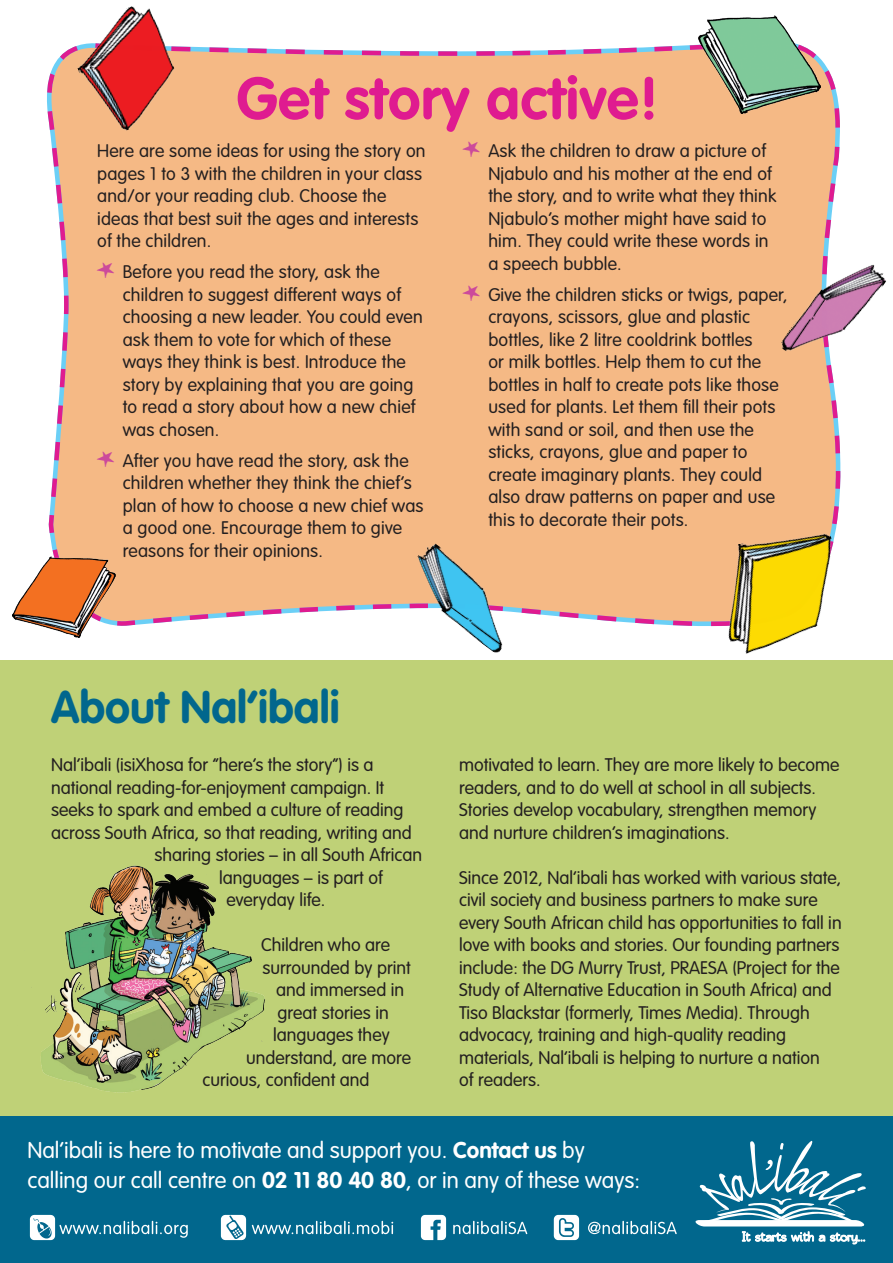
<style>
.page{position:relative;width:893px;height:1263px;background:#fff}
.page>*{position:absolute;margin:0;border:0;box-sizing:border-box;transform-origin:0 0}
.Get_story_active_hea{font:700 58.5px "VAG Rounded Std";letter-spacing:.01em;color:#df1b90}
.Head_1{font:700 45px "VAG Rounded Std";color:#01678d}
.opener_para{font:300 22.5px/30px "VAG Rounded Std";color:#fff}
.Body_12{font:300 18px/22.5px "VAG Rounded Std";color:#231f20}
.Body_text{font:300 18px/22.5px "VAG Rounded Std";letter-spacing:.01em;color:#231f20}
.s1{font-family:"MTF Doodle";font-weight:400;font-size:27px;color:#cc4a9b}
.s2{font-weight:700}
</style>
<div class="page">
<div style="left:0;top:661px;width:893px;height:602px;background:#bfd177"></div>
<div style="left:0;top:1116px;width:893px;height:147px;background:#01678d"></div>
<div style="left:47px;top:44px;width:794px;height:582px;background:#f5b985"></div>
<img style="left:698px;top:16px;width:123px;height:97px">
<img style="left:779px;top:246px;width:107px;height:130px">
<img style="left:13px;top:556px;width:102px;height:82px">
<img style="left:398px;top:540px;width:131px;height:113px">
<img style="left:696px;top:509px;width:166px;height:152px">
<img style="left:64px;top:6px;width:125px;height:133px">
<img style="left:41px;top:865px;width:224px;height:228px">
<img style="left:420px;top:1214px;width:27px;height:27px">
<img style="left:220px;top:1214px;width:27px;height:27px">
<img style="left:553px;top:1214px;width:27px;height:27px">
<img style="left:29px;top:1214px;width:27px;height:27px">
<svg style="left:60px;top:1221px;width:617px;height:17px"></svg>
<svg style="left:695px;top:1141px;width:171px;height:103px"></svg>
<p class="Get_story_active_hea" style="left:237px;top:64px;width:423px">Get story active!</p>
<p class="Body_text" style="left:97px;top:140px;width:330px">Here are some ideas for using the story on pages 1 to 3 with the children in your class and/or your reading club. Choose the ideas that best suit the ages and interests of the children.</p>
<p class="Body_12" style="left:123px;top:261px;width:302px;text-indent:-26px"><span class="s1">L</span> Before you read the story, ask the children to suggest different ways of choosing a new leader. You could even ask them to vote for which of these ways they think is best. Introduce the story by explaining that you are going to read a story about how a new chief was chosen.</p>
<p class="Body_12" style="left:123px;top:450px;width:302px;text-indent:-26px"><span class="s1">L</span> After you have read the story, ask the children whether they think the chief’s plan of how to choose a new chief was a good one. Encourage them to give reasons for their opinions.</p>
<p class="Body_12" style="left:488px;top:140px;width:289px;text-indent:-26px"><span class="s1">L</span> Ask the children to draw a picture of<br>Njabulo and his mother at the end of the story, and to write what they think<br>Njabulo’s mother might have said to him. They could write these words in a speech bubble.</p>
<p class="Body_12" style="left:488px;top:284px;width:301px;text-indent:-26px"><span class="s1">L</span> Give the children sticks or twigs, paper, crayons, scissors, glue and plastic bottles, like 2 litre cooldrink bottles<br>or milk bottles. Help them to cut the bottles in half to create pots like those used for plants. Let them fill their pots with sand or soil, and then use the sticks, crayons, glue and paper to create imaginary plants. They could also draw patterns on paper and use this to decorate their pots.</p>
<p class="Head_1" style="left:51px;top:681px;width:290px">About Nal’ibali</p>
<p class="Body_12" style="left:51px;top:754px;width:324px">Nal’ibali (isiXhosa for “here’s the story”) is a</p>
<p class="Body_12" style="left:51px;top:777px;width:335px">national reading-for-enjoyment campaign. It</p>
<p class="Body_12" style="left:51px;top:799px;width:354px">seeks to spark and embed a culture of reading</p>
<p class="Body_12" style="left:51px;top:822px;width:362px">across South Africa, so that reading, writing and</p>
<p class="Body_12" style="left:155px;top:844px;width:269px">sharing stories – in all South African</p>
<p class="Body_12" style="left:219px;top:867px;width:165px">languages – is part of</p>
<p class="Body_12" style="left:227px;top:889px;width:100px">everyday life.</p>
<p class="Body_12" style="left:261px;top:934px;width:131px">Children who are</p>
<p class="Body_12" style="left:263px;top:957px;width:150px">surrounded by print</p>
<p class="Body_12" style="left:276px;top:979px;width:130px">and immersed in</p>
<p class="Body_12" style="left:278px;top:1002px;width:113px">great stories in</p>
<p class="Body_12" style="left:273px;top:1024px;width:118px">languages they</p>
<p class="Body_12" style="left:246px;top:1047px;width:167px">understand, are more</p>
<p class="Body_12" style="left:203px;top:1069px;width:169px">curious, confident and</p>
<p class="Body_12" style="left:459px;top:754px;width:382px">motivated to learn. They are more likely to become readers, and to do well at school in all subjects.<br>Stories develop vocabulary, strengthen memory and nurture children’s imaginations.</p>
<p class="Body_12" style="left:459px;top:867px;width:384px">Since 2012, Nal’ibali has worked with various state, civil society and business partners to make sure every South African child has opportunities to fall in love with books and stories. Our founding partners include: the DG Murry Trust, PRAESA (Project for the Study of Alternative Education in South Africa) and Tiso Blackstar (formerly, Times Media). Through advocacy, training and high-quality reading materials, Nal’ibali is helping to nurture a nation<br>of readers.</p>
<p class="opener_para" style="left:27px;top:1136px;width:614px">Nal’ibali is here to motivate and support you. <span class="s2">Contact us</span> by calling our call centre on <span class="s2">02 11 80 40 80</span>, or in any of these ways:</p>
</div>
